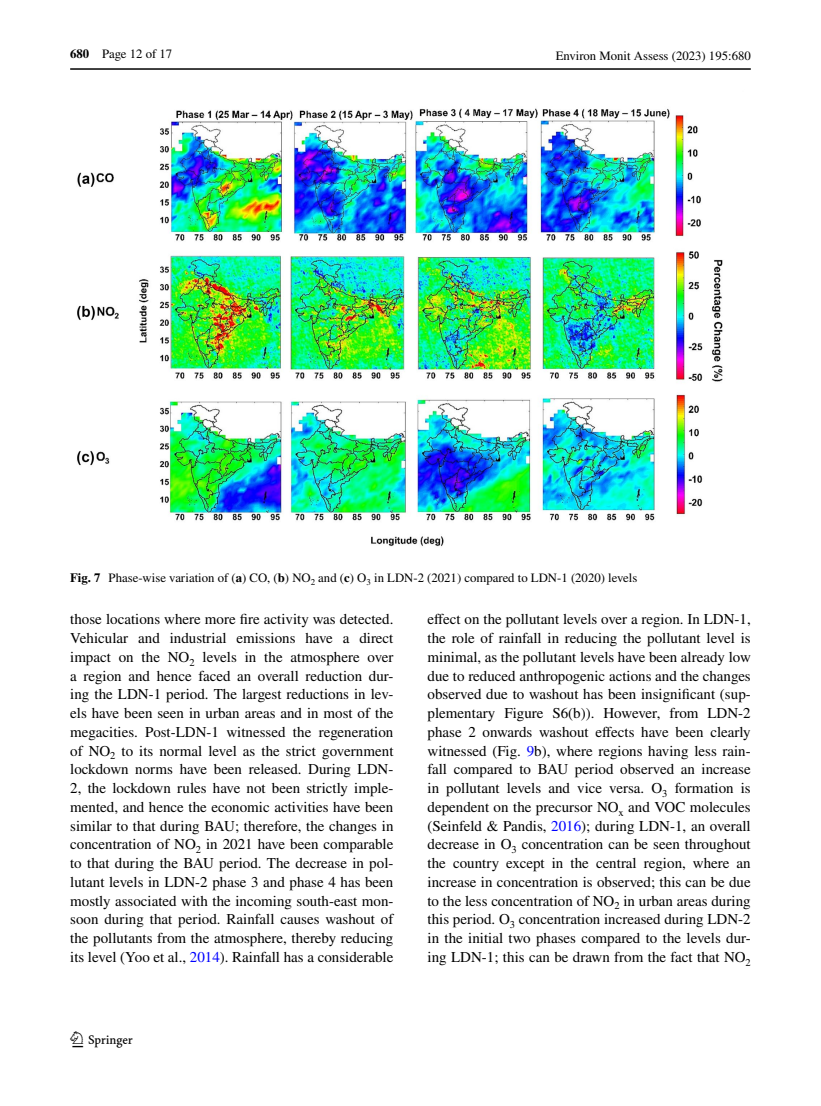
<style>
.page{position:relative;width:821px;height:1106px;background:#fff}
.page>*{position:absolute;margin:0;border:0;box-sizing:border-box;transform-origin:0 0}
.t1{font:22.5px "Springnew Regular 2";color:#000}
.t2{font:15px/18.8px "STIX";color:#000;text-align:justify}
.t3{font:12.75px "STIX";color:#000}
.s1{font-weight:700}
.s2{color:#00f}
</style>
<div class="page">
<hr style="left:70px;top:68px;width:680px;height:2px;background:#000">
<img style="left:77px;top:108px;width:646px;height:439px">
<p class="t3" style="left:70px;top:45px;width:104px"><span class="s1">680</span> Page 12 of 17</p>
<p class="t3" style="left:555px;top:47px;width:197px">Environ Monit Assess (2023) 195:680</p>
<p class="t3" style="left:70px;top:569px;width:568px"><span class="s1">Fig. 7</span> Phase-wise variation of (<span class="s1">a</span>) CO, (<span class="s1">b</span>) NO<sub>2</sub> and (<span class="s1">c</span>) O<sub>3</sub> in LDN-2 (2021) compared to LDN-1 (2020) levels</p>
<p class="t2" style="left:70px;top:611px;width:325px">those locations where more fire activity was detected.<br>Vehicular and industrial emissions have a direct impact on the NO<sub>2</sub> levels in the atmosphere over a region and hence faced an overall reduction dur&shy;ing the LDN-1 period. The largest reductions in lev&shy;els have been seen in urban areas and in most of the megacities. Post-LDN-1 witnessed the regeneration of NO<sub>2</sub> to its normal level as the strict government lockdown norms have been released. During LDN-2, the lockdown rules have not been strictly imple&shy;mented, and hence the economic activities have been similar to that during BAU; therefore, the changes in concentration of NO<sub>2</sub> in 2021 have been comparable to that during the BAU period. The decrease in pol&shy;lutant levels in LDN-2 phase 3 and phase 4 has been mostly associated with the incoming south-east mon&shy;soon during that period. Rainfall causes washout of the pollutants from the atmosphere, thereby reducing its level (Yoo et al., <span class="s2">2014</span>). Rainfall has a considerable</p>
<p class="t2" style="left:427px;top:611px;width:325px">effect on the pollutant levels over a region. In LDN-1, the role of rainfall in reducing the pollutant level is minimal, as the pollutant levels have been already low due to reduced anthropogenic actions and the changes observed due to washout has been insignificant (sup&shy;plementary Figure S6(b)). However, from LDN-2 phase 2 onwards washout effects have been clearly witnessed (Fig. <span class="s2">9</span>b), where regions having less rain&shy;fall compared to BAU period observed an increase in pollutant levels and vice versa. O<sub>3</sub> formation is dependent on the precursor NO<sub>x</sub> and VOC molecules (Seinfeld &amp; Pandis, <span class="s2">2016</span>); during LDN-1, an overall decrease in O<sub>3</sub> concentration can be seen throughout the country except in the central region, where an increase in concentration is observed; this can be due to the less concentration of NO<sub>2</sub> in urban areas during this period. O<sub>3</sub> concentration increased during LDN-2 in the initial two phases compared to the levels dur&shy;ing LDN-1; this can be drawn from the fact that NO<sub>2</sub></p>
<h1 class="t1" style="left:72px;top:1031px;width:62px">1 3</h1>
</div>
